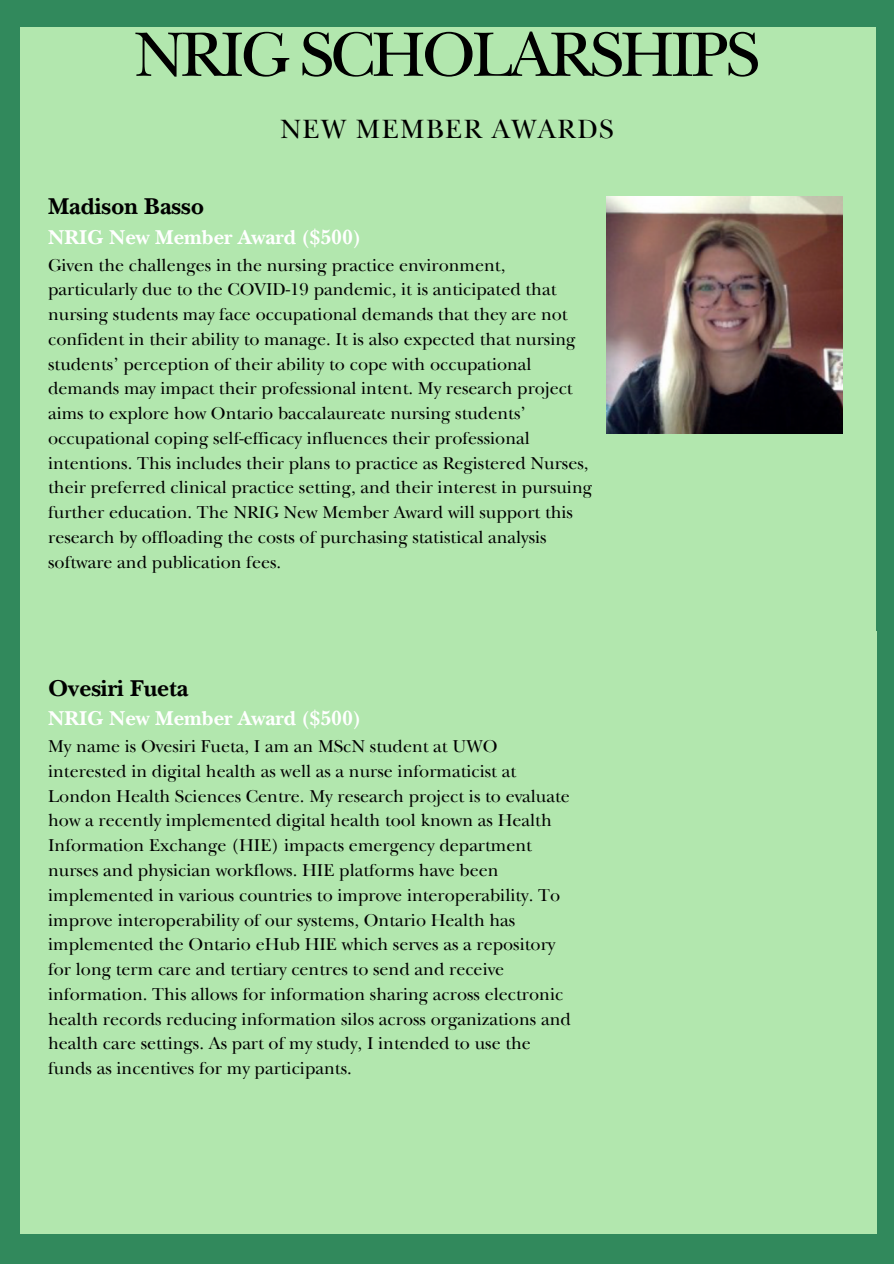
<style>
.page{position:relative;width:894px;height:1264px;background:#fff}
.page>*{position:absolute;margin:0;border:0;box-sizing:border-box;transform-origin:0 0}
.t1{font:65.4px "New Baskerville ITC Pro";letter-spacing:-.05em;color:#000}
.t2{font:27.75px "New Baskerville ITC Pro";letter-spacing:.05em;color:#000}
.t3{font:700 24px "New Baskerville ITC Pro";color:#000}
.t4{font:700 21px "New Baskerville ITC Pro";color:#fff}
.t5{font:18px/24.8px "New Baskerville ITC Pro";color:#000}
</style>
<div class="page">
<div style="left:0;top:0;width:893px;height:1263px;background:#31895c"></div>
<div style="left:20px;top:27px;width:855px;height:604px;background:#b2e7ae"></div>
<div style="left:20px;top:631px;width:856px;height:602px;background:#b2e7ae"></div>
<img style="left:606px;top:196px;width:236px;height:238px">
<h1 class="t1" style="left:134px;top:32px;width:627px">NRIG SCHOLARSHIPS</h1>
<h2 class="t2" style="left:280px;top:120px;width:335px">NEW MEMBER AWARDS</h2>
<p class="t3" style="left:48px;top:198px;width:157px">Madison Basso</p>
<p class="t4" style="left:48px;top:229px;width:314px">NRIG New Member Award ($500)</p>
<p class="t5" style="left:48px;top:255px;width:545px">Given the challenges in the nursing practice environment, particularly due to the COVID-19 pandemic, it is anticipated that nursing students may face occupational demands that they are not confident in their ability to manage. It is also expected that nursing students’ perception of their ability to cope with occupational demands may impact their professional intent. My research project aims to explore how Ontario baccalaureate nursing students’ occupational coping self-efficacy influences their professional intentions. This includes their plans to practice as Registered Nurses, their preferred clinical practice setting, and their interest in pursuing further education. The NRIG New Member Award will support this research by offloading the costs of purchasing statistical analysis software and publication fees.</p>
<p class="t3" style="left:48px;top:679px;width:142px">Ovesiri Fueta</p>
<p class="t4" style="left:48px;top:711px;width:314px">NRIG New Member Award ($500)</p>
<p class="t5" style="left:48px;top:736px;width:524px">My name is Ovesiri Fueta, I am an MScN student at UWO interested in digital health as well as a nurse informaticist at London Health Sciences Centre. My research project is to evaluate how a recently implemented digital health tool known as Health Information Exchange (HIE) impacts emergency department nurses and physician workflows. HIE platforms have been implemented in various countries to improve interoperability. To improve interoperability of our systems, Ontario Health has implemented the Ontario eHub HIE which serves as a repository for long term care and tertiary centres to send and receive information. This allows for information sharing across electronic health records reducing information silos across organizations and health care settings. As part of my study, I intended to use the funds as incentives for my participants.</p>
</div>
